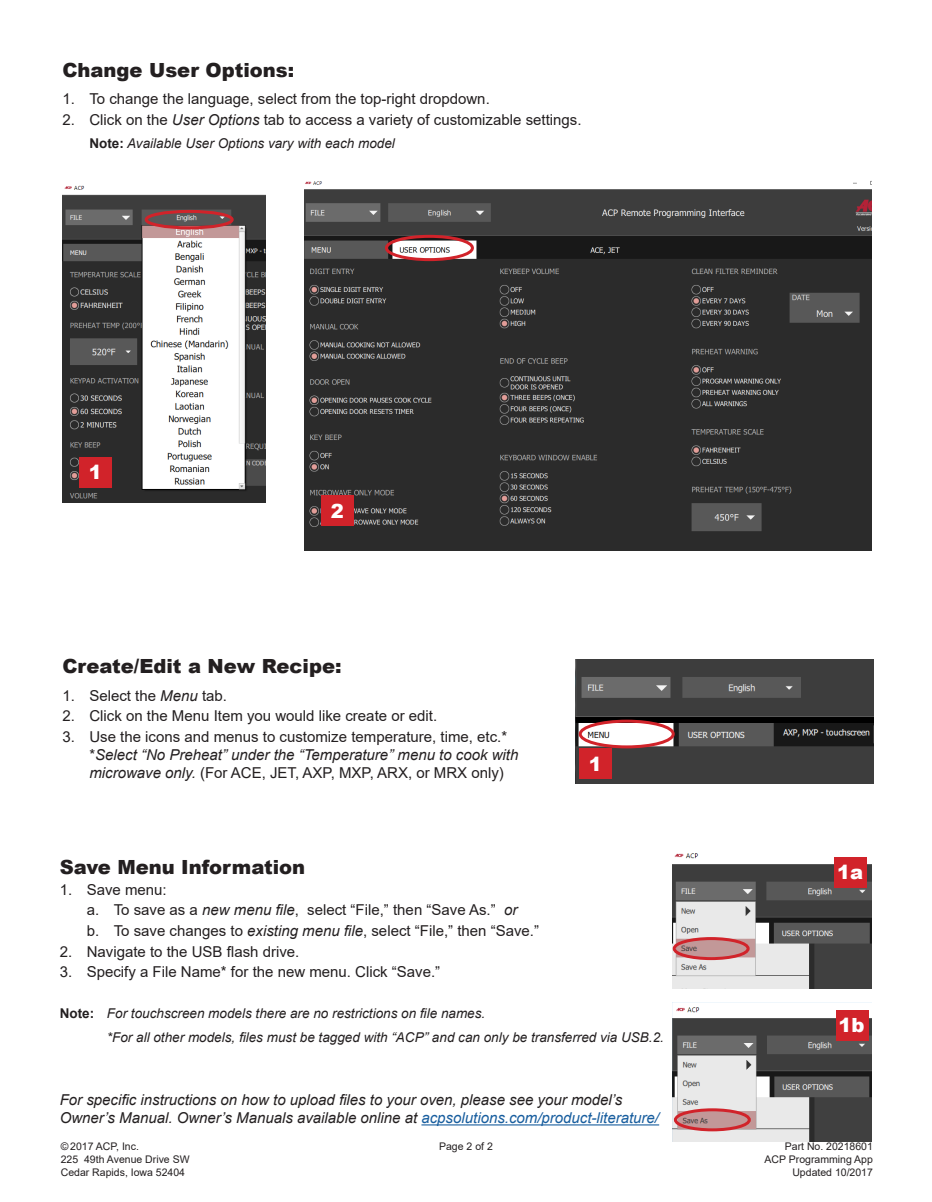
<style>
.page{position:relative;width:932px;height:1202px;background:#fff}
.page>*{position:absolute;margin:0;border:0;box-sizing:border-box;transform-origin:0 0}
.SubHeading{font:900 19.5px "Arial";color:#231f20}
.t1{font:900 19.5px "Arial";color:#fff}
.t2{font:15px/18px "Arial";color:#231f20}
.t3{font:italic 15px/18px "Arial";color:#231f20}
.note-nested{font:italic 13.5px/24px "Arial";color:#231f20}
.t4{font:10.5px/12.6px "Arial";color:#231f20}
.s1{font-style:italic}
.s2{font-weight:700;font-style:normal}
.s3{color:#175d9e}
</style>
<div class="page">
<img style="left:575px;top:659px;width:298px;height:124px">
<div style="left:578px;top:748px;width:33px;height:31px;background:#d1232a"></div>
<div style="left:578px;top:719px;width:96px;height:29px;border:3px solid #d1232a;border-radius:50%"></div>
<img style="left:62px;top:185px;width:203px;height:318px">
<div style="left:79px;top:457px;width:32px;height:30px;background:#d1232a"></div>
<div style="left:145px;top:210px;width:89px;height:19px;border:3px solid #d1232a;border-radius:50%"></div>
<img style="left:304px;top:181px;width:567px;height:370px">
<div style="left:321px;top:495px;width:32px;height:31px;background:#d1232a"></div>
<div style="left:385px;top:235px;width:89px;height:26px;border:3px solid #d1232a;border-radius:50%"></div>
<hr style="left:421px;top:1124px;width:238px;height:1px;background:#175d9e">
<img style="left:672px;top:1002px;width:199px;height:139px">
<div style="left:674px;top:1108px;width:76px;height:23px;border:3px solid #d1232a;border-radius:50%"></div>
<div style="left:836px;top:1010px;width:32px;height:31px;background:#d1232a"></div>
<img style="left:672px;top:853px;width:199px;height:135px">
<div style="left:672px;top:937px;width:77px;height:23px;border:3px solid #d1232a;border-radius:50%"></div>
<div style="left:833px;top:857px;width:33px;height:31px;background:#d1232a"></div>
<p class="SubHeading" style="left:62px;top:55px;width:233px">Change User Options:</p>
<p class="t2" style="left:62px;top:90px;width:429px">1. To change the language, select from the top-right dropdown.</p>
<p class="t2" style="left:62px;top:110px;width:520px">2. Click on the <span class="s1">User Options</span> tab to access a variety of customizable settings.</p>
<p class="note-nested" style="left:89px;top:131px;width:307px"><span class="s2">Note:</span> Available User Options vary with each model</p>
<p class="t1" style="left:89px;top:458px;width:15px">1</p>
<p class="t1" style="left:331px;top:497px;width:15px">2</p>
<p class="SubHeading" style="left:62px;top:652px;width:280px">Create/Edit a New Recipe:</p>
<p class="t2" style="left:62px;top:686px;width:166px">1. Select the <span class="s1">Menu</span> tab.</p>
<p class="t2" style="left:62px;top:707px;width:376px">2. Click on the Menu Item you would like create or edit.</p>
<p class="t2" style="left:89px;top:727px;width:430px;text-indent:-27px">3. Use the icons and menus to customize temperature, time, etc.* *<span class="s1">Select “No Preheat” under the “Temperature” menu to cook with microwave only.</span> (For ACE, JET, AXP, MXP, ARX, or MRX only)</p>
<p class="t1" style="left:588px;top:749px;width:15px">1</p>
<p class="SubHeading" style="left:60px;top:852px;width:247px">Save Menu Information</p>
<p class="t2" style="left:60px;top:880px;width:109px">1. Save menu:</p>
<p class="t2" style="left:87px;top:900px;width:432px">a. To save as a <span class="s1">new menu file</span>, select “File,” then “Save As.” <span class="s1">or</span></p>
<p class="t2" style="left:87px;top:921px;width:454px">b. To save changes to <span class="s1">existing menu file</span>, select “File,” then “Save.”</p>
<p class="t2" style="left:60px;top:942px;width:241px">2. Navigate to the USB flash drive.</p>
<p class="t2" style="left:60px;top:963px;width:382px">3. Specify a File Name* for the new menu. Click “Save.”</p>
<p class="note-nested" style="left:107px;top:1001px;width:558px;text-indent:-47px"><span class="s2">Note:</span> For touchscreen models there are no restrictions on file names.<br>*For all other models, files must be tagged with “ACP” and can only be transferred via USB.2.</p>
<p class="t3" style="left:60px;top:1091px;width:601px">For specific instructions on how to upload files to your oven, please see your model’s<br>Owner’s Manual. Owner’s Manuals available online at <span class="s3">acpsolutions.com/product-literature/</span></p>
<p class="t1" style="left:837px;top:857px;width:28px">1a</p>
<p class="t1" style="left:838px;top:1010px;width:28px">1b</p>
<p class="t4" style="left:61px;top:1140px;width:130px">© 2017 ACP, Inc.<br>225 49th Avenue Drive SW<br>Cedar Rapids, Iowa 52404</p>
<p class="t4" style="left:764px;top:1140px;width:110px;text-align:right">Part No. 20218601<br>ACP Programming App<br>Updated 10/2017</p>
<p class="t4" style="left:439px;top:1140px;width:55px">Page 2 of 2</p>
</div>
